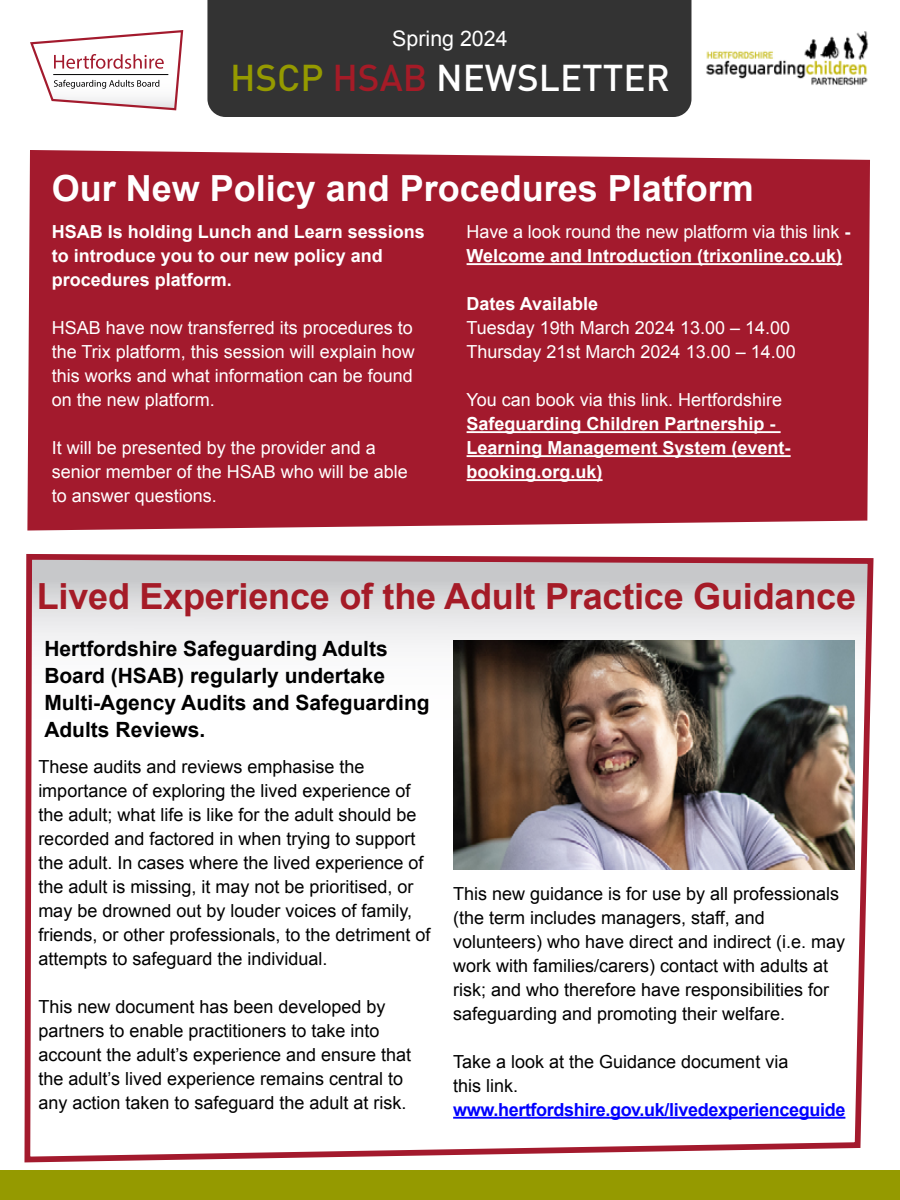
<style>
.page{position:relative;width:900px;height:1200px;background:#fff}
.page>*{position:absolute;margin:0;border:0;box-sizing:border-box;transform-origin:0 0}
.t1{font:500 36.9px "DIN";color:#fff}
.Page_header{font:700 36px "Arial";letter-spacing:-.005em;color:#a51b27}
.Page_header-2{font:700 36px "Arial";color:#fff}
.t2{font:21.45px "Arial";color:#fff}
.Sub_head{font:700 21px/27px "Arial";color:#000}
.body{font:18px/24px "Arial";color:#000}
.body-2{font:18px/24px "Arial";color:#fff;text-align:justify}
.body-3{font:700 18px/24px "Arial";color:#fff}
.body-4{font:700 18px "Arial";letter-spacing:-.02em;color:#00f}
.s1{color:#959a00}
.s2{color:#a51b27}
.s3{font-weight:700}
</style>
<div class="page">
<svg style="left:24px;top:554px;width:850px;height:609px"></svg>
<div style="left:27px;top:150px;width:843px;height:381px;background:#a31a2d"></div>
<div style="left:207px;top:0;width:484px;height:117px;background:#333"></div>
<div style="left:0;top:1170px;width:900px;height:30px;background:#959a00"></div>
<img style="left:706px;top:31px;width:163px;height:54px">
<hr style="left:467px;top:263px;width:375px;height:2px;background:#fff">
<hr style="left:467px;top:431px;width:314px;height:2px;background:#fff">
<hr style="left:467px;top:455px;width:324px;height:2px;background:#fff">
<hr style="left:467px;top:479px;width:136px;height:2px;background:#fff">
<svg style="left:30px;top:30px;width:154px;height:81px"></svg>
<img style="left:453px;top:641px;width:401px;height:229px">
<hr style="left:453px;top:1117px;width:392px;height:2px;background:#00f">
<p class="t2" style="left:392px;top:24px;width:117px">Spring 2024</p>
<p class="t1" style="left:230px;top:54px;width:441px"><span class="s1">HSCP</span> <span class="s2">HSAB</span> NEWSLETTER</p>
<p class="Page_header-2" style="left:52px;top:164px;width:704px">Our New Policy and Procedures Platform</p>
<p class="body-3" style="left:52px;top:221px;width:375px">HSAB Is holding Lunch and Learn sessions to introduce you to our new policy and procedures platform.</p>
<p class="body-2" style="left:52px;top:316px;width:365px">HSAB have now transferred its procedures to the Trix platform, this session will explain how this works and what information can be found on the new platform.</p>
<p class="body-2" style="left:52px;top:436px;width:358px;text-align:left">It will be presented by the provider and a senior member of the HSAB who will be able to answer questions.</p>
<p class="body-2" style="left:467px;top:220px;width:385px">Have a look round the new platform via this link <span class="s3">-</span></p>
<p class="body-3" style="left:467px;top:245px;width:377px">Welcome and Introduction (trixonline.co.uk)</p>
<p class="body-3" style="left:467px;top:293px;width:133px">Dates Available</p>
<p class="body-2" style="left:467px;top:316px;width:325px">Tuesday 19th March 2024 13.00 – 14.00</p>
<p class="body-2" style="left:467px;top:340px;width:331px">Thursday 21st March 2024 13.00 – 14.00</p>
<p class="body-2" style="left:467px;top:388px;width:317px">You can book via this link. Hertfordshire</p>
<p class="body-3" style="left:467px;top:412px;width:326px">Safeguarding Children Partnership -<br>Learning Management System (event&shy;booking.org.uk)</p>
<p class="Page_header" style="left:37px;top:573px;width:821px">Lived Experience of the Adult Practice Guidance</p>
<p class="Sub_head" style="left:44px;top:636px;width:387px">Hertfordshire Safeguarding Adults<br>Board (HSAB) regularly undertake<br>Multi-Agency Audits and Safeguarding<br>Adults Reviews.</p>
<p class="body" style="left:38px;top:755px;width:394px">These audits and reviews emphasise the importance of exploring the lived experience of the adult; what life is like for the adult should be recorded and factored in when trying to support the adult. In cases where the lived experience of the adult is missing, it may not be prioritised, or may be drowned out by louder voices of family, friends, or other professionals, to the detriment of attempts to safeguard the individual.</p>
<p class="body" style="left:38px;top:995px;width:374px">This new document has been developed by partners to enable practitioners to take into account the adult’s experience and ensure that the adult’s lived experience remains central to any action taken to safeguard the adult at risk.</p>
<p class="body" style="left:453px;top:882px;width:394px">This new guidance is for use by all professionals (the term includes managers, staff, and volunteers) who have direct and indirect (i.e. may work with families/carers) contact with adults at risk; and who therefore have responsibilities for safeguarding and promoting their welfare.</p>
<p class="body" style="left:453px;top:1050px;width:337px">Take a look at the Guidance document via this link.</p>
<p class="body-4" style="left:453px;top:1098px;width:394px">www.hertfordshire.gov.uk/livedexperienceguide</p>
</div>
